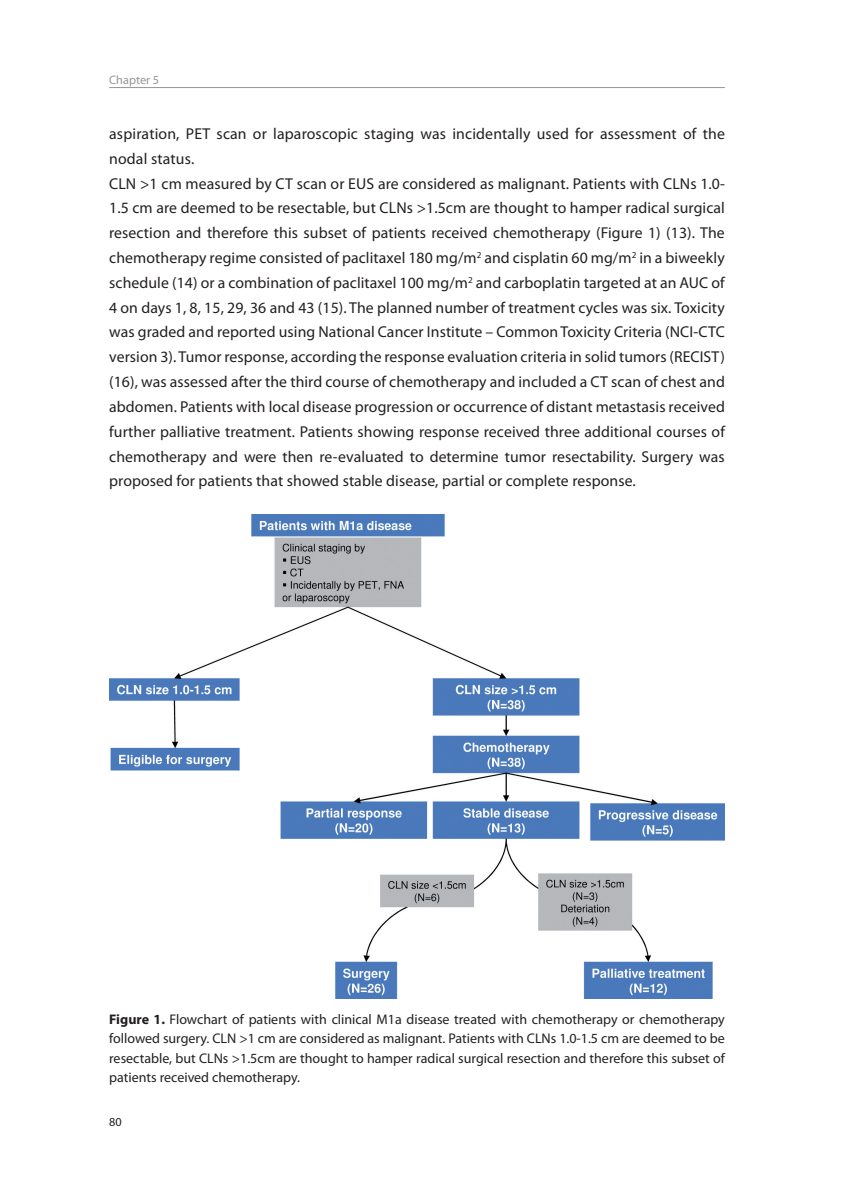
<style>
.page{position:relative;width:844px;height:1191px;background:#fff}
.page>*{position:absolute;margin:0;border:0;box-sizing:border-box;transform-origin:0 0}
.t1{font:15.75px/24.8px "Myriad Pro";letter-spacing:.005em;color:#231f20}
.t2{font:14px/19.2px "Myriad Pro";color:#231f20;text-align:justify}
.t3{font:12.25px "Myriad Pro";color:#939598}
.t4{font:12.25px "Myriad Pro";color:#231f20}
.s1{font-weight:700}
</style>
<div class="page">
<hr style="left:109px;top:87px;width:615px;height:1px;background:#939598">
<img style="left:109px;top:514px;width:615px;height:484px">
<p class="t3" style="left:109px;top:75px;width:51px">Chapter 5</p>
<p class="t1" style="left:109px;top:122px;width:617px">aspiration, PET scan or laparoscopic staging was incidentally used for assessment of the nodal status.<br>CLN &gt;1 cm measured by CT scan or EUS are considered as malignant. Patients with CLNs 1.0- 1.5 cm are deemed to be resectable, but CLNs &gt;1.5cm are thought to hamper radical surgical resection and therefore this subset of patients received chemotherapy (Figure 1) (13). The chemotherapy regime consisted of paclitaxel 180 mg/m<sup>2</sup> and cisplatin 60 mg/m<sup>2</sup> in a biweekly schedule (14) or a combination of paclitaxel 100 mg/m<sup>2</sup> and carboplatin targeted at an AUC of 4 on days 1, 8, 15, 29, 36 and 43 (15). The planned number of treatment cycles was six. Toxicity was graded and reported using National Cancer Institute – Common Toxicity Criteria (NCI-CTC version 3). Tumor response, according the response evaluation criteria in solid tumors (RECIST) (16), was assessed after the third course of chemotherapy and included a CT scan of chest and abdomen. Patients with local disease progression or occurrence of distant metastasis received further palliative treatment. Patients showing response received three additional courses of chemotherapy and were then re-evaluated to determine tumor resectability. Surgery was proposed for patients that showed stable disease, partial or complete response.</p>
<p class="t2" style="left:109px;top:1010px;width:617px"><span class="s1">Figure 1.</span> Flowchart of patients with clinical M1a disease treated with chemotherapy or chemotherapy followed surgery. CLN &gt;1 cm are considered as malignant. Patients with CLNs 1.0-1.5 cm are deemed to be resectable, but CLNs &gt;1.5cm are thought to hamper radical surgical resection and therefore this subset of patients received chemotherapy.</p>
<p class="t4" style="left:109px;top:1117px;width:14px">80</p>
</div>
